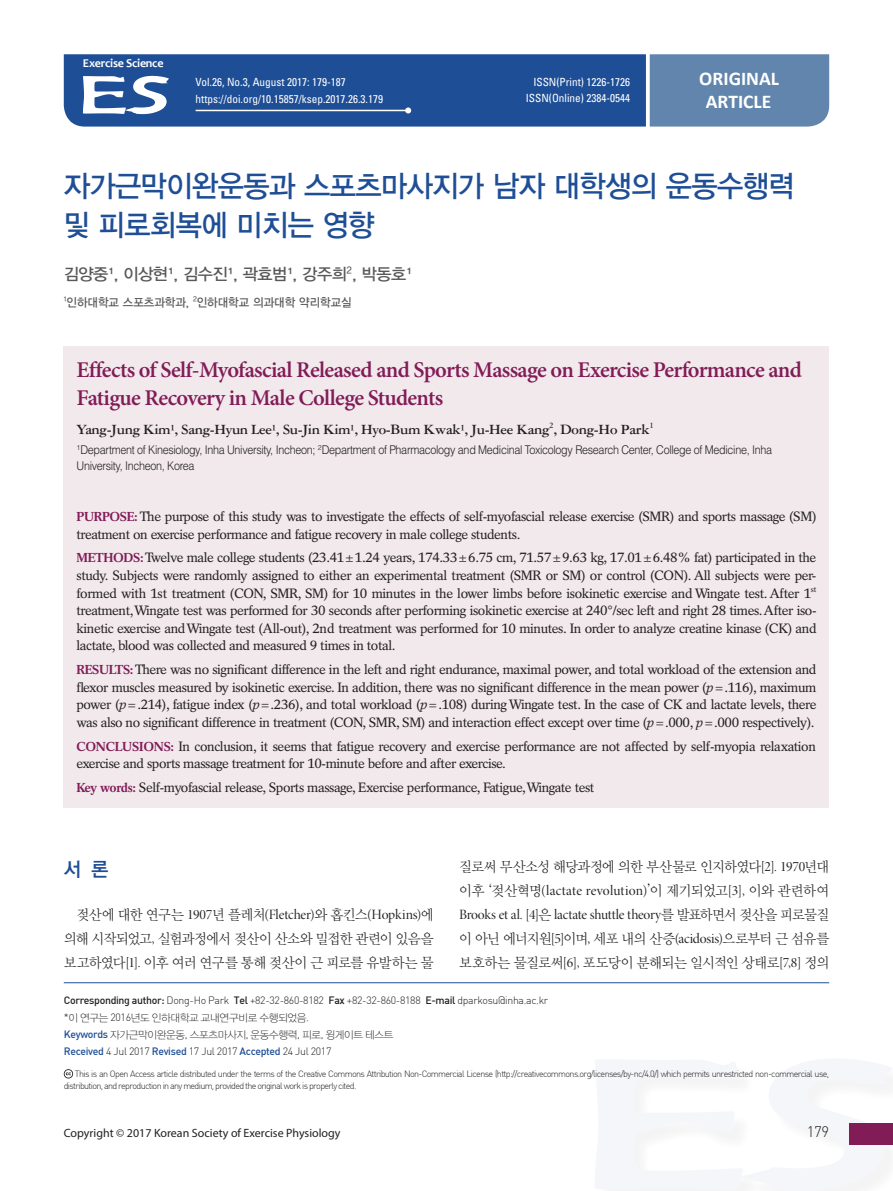
<style>
.page{position:relative;width:893px;height:1191px;background:#fff}
.page>*{position:absolute;margin:0;border:0;box-sizing:border-box;transform-origin:0 0}
.t1{font:30px/39px "YDVYGO33";letter-spacing:-.02em;color:#1e4e96;scale:.95 1}
.t2{font:600 22.5px/27px "Minion Pro";letter-spacing:-.03em;color:#811c57}
.t3{font:700 19.5px/23.4px "Calibri";color:#fff;text-align:center}
.t4{font:19.5px "YDVYGO540";color:#1e4e96}
.t5{font:16.5px "YDVYGO33";letter-spacing:-.025em;color:#57585a}
.t6{font:700 15px "Garamond 3 LT Std";letter-spacing:-.025em;color:#231f20}
.t7{font:15px "Dinlig";color:#231f20}
.t8{font:14.25px/24px "YDVY Mj O12";letter-spacing:-.05em;color:#231f20;scale:.96 1}
.t9{font:14.25px/24px "Minion Pro Disp";letter-spacing:-.005em;color:#231f20}
.t10{font:13.5px/17.5px "Rotation LT Std";letter-spacing:-.03em;color:#231f20}
.t11{font:300 12px/15.6px "Helvetica LT Std";letter-spacing:-.03em;color:#231f20;scale:.9 1}
.t12{font:12px "Myriad Pro";color:#231f20}
.t13{font:12px "YDVYGO13";color:#57585a;scale:.95 1}
.t14{font:700 12px "Candara";letter-spacing:-.02em;color:#fff}
.t15{font:condensed 11.25px/16.5px "Univers LT Std";color:#fff;text-align:right}
.t16{font:10.5px "Dinlig";letter-spacing:-.03em;color:#231f20}
.t17{font:10.5px/16.8px "YDVYGO11";letter-spacing:-.03em;color:#231f20}
.t18{font:9px/11.9px "Dinlig";letter-spacing:-.07em;color:#231f20}
.s1{font-weight:700;font-size:12.9px;color:#811c57}
.s2{font-style:italic}
.s3{font-family:"YDVY Mj O12"}
.s4{font-family:"Minion Pro Disp"}
.s5{font-family:"Batang"}
.s6{font-family:"Dinmed"}
.s7{font-family:"Dinlig"}
.s8{font-family:"Dinmed";color:#1e4e96}
</style>
<div class="page">
<svg style="left:595px;top:1059px;width:298px;height:132px"></svg>
<div style="left:849px;top:1123px;width:44px;height:21px;background:#811c57"></div>
<hr style="left:64px;top:982px;width:765px;height:1px;background:#1e4e96">
<svg style="left:64px;top:1069px;width:9px;height:9px"></svg>
<div style="left:64px;top:346px;width:765px;height:461px;background:#f1e9ec"></div>
<svg style="left:64px;top:54px;width:765px;height:73px;background:#3964a0"></svg>
<p class="t14" style="left:83px;top:56px;width:82px">Exercise Science</p>
<p class="t15" style="left:196px;top:74px;width:189px;text-align:left">Vol.26, No.3, August 2017: 179-187 https://doi.org/10.15857/ksep.2017.26.3.179</p>
<p class="t15" style="left:526px;top:73px;width:106px">ISSN(Print) 1226-1726<br>ISSN(Online) 2384-0544</p>
<h3 class="t3" style="left:699px;top:67px;width:81px">ORIGINAL<br>ARTICLE</h3>
<h1 class="t1" style="left:64px;top:165px;width:771px">자가근막이완운동과 스포츠마사지가 남자 대학생의 운동수행력 및 피로회복에 미치는 영향</h1>
<p class="t5" style="left:64px;top:263px;width:350px">김양중¹, 이상현¹, 김수진¹, 곽효범¹, 강주희<sup>2</sup>, 박동호¹</p>
<p class="t13" style="left:64px;top:294px;width:305px"><sup>1</sup>인하대학교 스포츠과학과, <sup>2</sup>인하대학교 의과대학 약리학교실</p>
<h2 class="t2" style="left:77px;top:357px;width:727px">Effects of Self-Myofascial Released and Sports Massage on Exercise Performance and<br>Fatigue Recovery in Male College Students</h2>
<p class="t6" style="left:77px;top:421px;width:579px">Yang-Jung Kim¹, Sang-Hyun Lee¹, Su-Jin Kim¹, Hyo-Bum Kwak¹, Ju-Hee Kang<sup>2</sup>, Dong-Ho Park<sup>1</sup></p>
<p class="t11" style="left:77px;top:442px;width:774px"><sup>1</sup>Department of Kinesiology, Inha University, Incheon; <sup>2</sup>Department of Pharmacology and Medicinal Toxicology Research Center, College of Medicine, Inha<br>University, Incheon, Korea</p>
<p class="t10" style="left:77px;top:507px;width:741px"><span class="s1">PURPOSE:</span> The purpose of this study was to investigate the effects of self-myofascial release exercise (SMR) and sports massage (SM) treatment on exercise performance and fatigue recovery in male college students.</p>
<p class="t10" style="left:77px;top:549px;width:741px;text-align:justify"><span class="s1">METHODS:</span> Twelve male college students (23.41±1.24 years, 174.33±6.75 cm, 71.57±9.63 kg, 17.01±6.48% fat) participated in the study. Subjects were randomly assigned to either an experimental treatment (SMR or SM) or control (CON). All subjects were per&shy;formed with 1st treatment (CON, SMR, SM) for 10 minutes in the lower limbs before isokinetic exercise and Wingate test. After 1<sup>st </sup>treatment, Wingate test was performed for 30 seconds after performing isokinetic exercise at 240°/sec left and right 28 times. After iso&shy;kinetic exercise and Wingate test (All-out), 2nd treatment was performed for 10 minutes. In order to analyze creatine kinase (CK) and lactate, blood was collected and measured 9 times in total.</p>
<p class="t10" style="left:77px;top:661px;width:741px;text-align:justify"><span class="s1">RESULTS:</span> There was no significant difference in the left and right endurance, maximal power, and total workload of the extension and flexor muscles measured by isokinetic exercise. In addition, there was no significant difference in the mean power (<span class="s2">p</span>=.116), maximum power (<span class="s2">p</span>=.214), fatigue index (<span class="s2">p</span>=.236), and total workload (<span class="s2">p</span>=.108) during Wingate test. In the case of CK and lactate levels, there was also no significant difference in treatment (CON, SMR, SM) and interaction effect except over time (<span class="s2">p</span>=.000, <span class="s2">p</span>=.000 respectively).</p>
<p class="t10" style="left:77px;top:737px;width:741px"><span class="s1">CONCLUSIONS:</span> In conclusion, it seems that fatigue recovery and exercise performance are not affected by self-myopia relaxation exercise and sports massage treatment for 10-minute before and after exercise.</p>
<p class="t10" style="left:77px;top:779px;width:519px"><span class="s1">Key words:</span> Self-myofascial release, Sports massage, Exercise performance, Fatigue, Wingate test</p>
<h3 class="t4" style="left:64px;top:856px;width:46px">서 론</h3>
<p class="t9" style="left:77px;top:902px;width:359px"><span class="s3">젖산에 대한 연구는</span> 1907<span class="s3">년 플레처</span>(Fletcher)<span class="s3">와 홉킨스</span>(Hopkins)<span class="s3">에</span></p>
<p class="t8" style="left:64px;top:925px;width:387px">의해 시작되었고<span class="s4">,</span> 실험과정에서 젖산이 산소와 밀접한 관련이 있음을 보고하였다<span class="s4">[1].</span> 이후 여러 연구를 통해 젖산이 근 피로를 유발하는 물</p>
<p class="t8" style="left:459px;top:853px;width:387px">질로써 무산소성 해당과정에 의한 부산물로 인지하였다<span class="s4">[2]. 1970</span>년대</p>
<p class="t9" style="left:459px;top:878px;width:371px"><span class="s3">이후</span> <span class="s5">‘</span><span class="s3">젖산혁명</span>(lactate revolution)<span class="s5">’</span><span class="s3">이 제기되었고</span>[3], <span class="s3">이와 관련하여<br></span>Brooks et al. [4]<span class="s3">은</span> lactate shuttle theory<span class="s3">를 발표하면서 젖산을 피로물질</span></p>
<p class="t8" style="left:459px;top:925px;width:387px">이 아닌 에너지원<span class="s4">[5]</span>이며<span class="s4">,</span> 세포 내의 산증<span class="s4">(acidosis)</span>으로부터 근 섬유를 보호하는 물질로써<span class="s4">[6],</span> 포도당이 분해되는 일시적인 상태로<span class="s4">[7,8]</span> 정의</p>
<p class="t16" style="left:64px;top:994px;width:486px"><span class="s6">Corresponding author:</span> Dong-Ho Park <span class="s6">Tel</span> +82-32-860-8182 <span class="s6">Fax</span> +82-32-860-8188 <span class="s6">E-mail</span> dparkosu@inha.ac.kr</p>
<p class="t17" style="left:64px;top:1008px;width:331px"><span class="s7">*</span>이 연구는 <span class="s7">2016</span>년도 인하대학교 교내연구비로 수행되었음<span class="s7">.<br></span><span class="s8">Keywords</span> 자가근막이완운동<span class="s7">,</span> 스포츠마사지<span class="s7">,</span> 운동수행력<span class="s7">,</span> 피로<span class="s7">,</span> 윙게이트 테스트</p>
<p class="t16" style="left:64px;top:1044px;width:269px"><span class="s8">Received</span> 4 Jul 2017 <span class="s8">Revised</span> 17 Jul 2017 <span class="s8">Accepted</span> 24 Jul 2017</p>
<p class="t18" style="left:64px;top:1067px;width:767px;text-indent:11px">This is an Open Access article distributed under the terms of the Creative Commons Attribution Non-Commercial License (http://creativecommons.org/licenses/by-nc/4.0/) which permits unrestricted non-commercial use, distribution, and reproduction in any medium, provided the original work is properly cited.</p>
<p class="t12" style="left:64px;top:1125px;width:278px">Copyright © 2017 Korean Society of Exercise Physiology</p>
<p class="t7" style="left:807px;top:1122px;width:24px">179</p>
</div>
